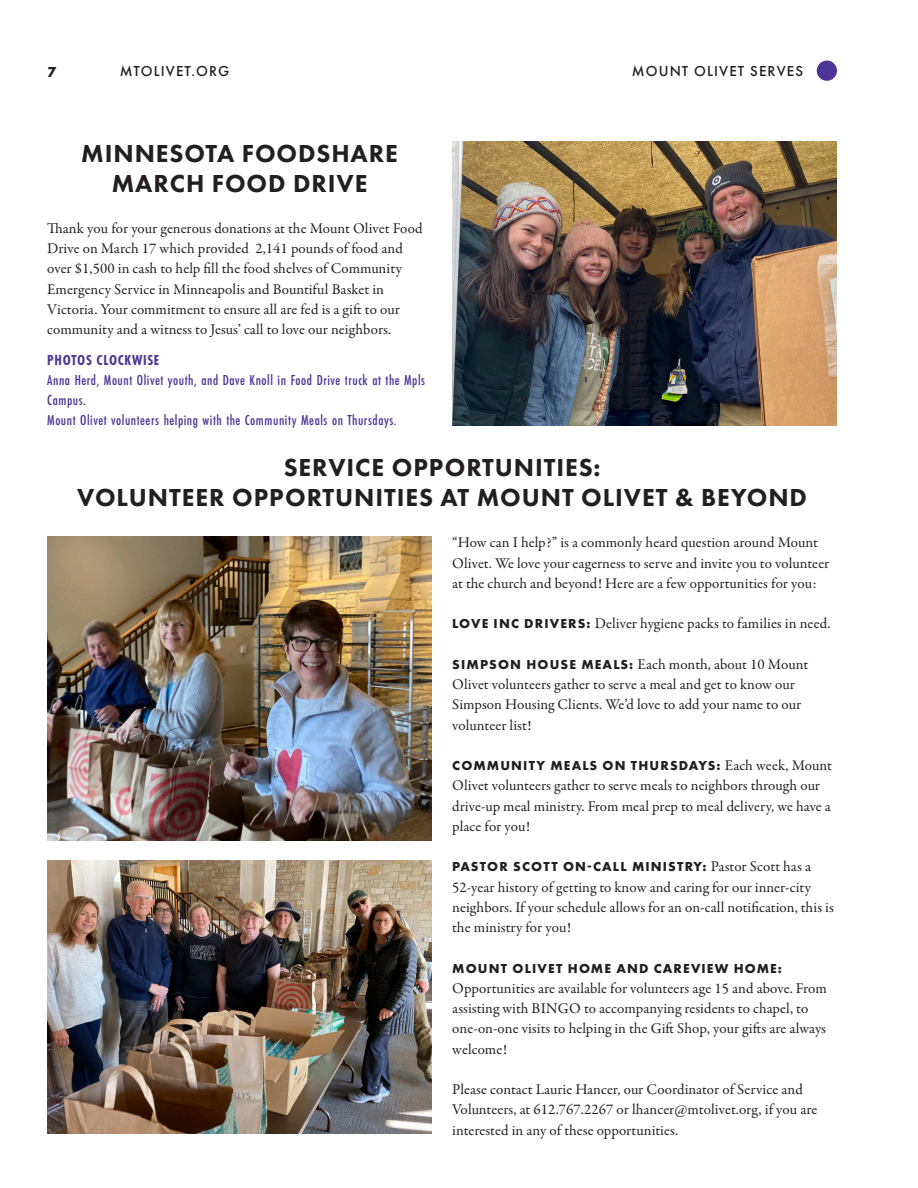
<style>
.page{position:relative;width:918px;height:1188px;background:#fff}
.page>*{position:absolute;margin:0;border:0;box-sizing:border-box;transform-origin:0 0}
.t1{font:800 25.5px/30.3px "Futura PT";letter-spacing:.035em;color:#231f20;text-align:center}
.t2{font:15px/20.2px "Garamond Premr Pro";letter-spacing:.005em;color:#231f20}
.t3{font:500 15px/20.2px "Futura PT Cond";letter-spacing:.035em;color:#4d3595}
.t4{font:500 15px "Futura PT";letter-spacing:.075em;color:#231f20}
.t5{font:700 15px "Futura PT Cond";letter-spacing:.045em;color:#4d3595}
.t6{font:700 15px "Futura PT";color:#231f20}
.t7{font:700 13.5px "Futura PT";letter-spacing:.085em;color:#231f20}
.s1{font-family:"Futura PT";font-weight:700;font-size:13.5px}
.s2{font-family:"Garamond Premr Pro";font-weight:400;font-size:15px}
</style>
<div class="page">
<div style="left:817px;top:61px;width:20px;height:20px;background:#4d3595;border-radius:50%"></div>
<img style="left:452px;top:142px;width:385px;height:283px">
<img style="left:47px;top:537px;width:385px;height:303px">
<img style="left:47px;top:861px;width:385px;height:273px">
<p class="t6" style="left:47px;top:62px;width:10px">7</p>
<p class="t4" style="left:120px;top:62px;width:111px">MTOLIVET.ORG</p>
<p class="t4" style="left:632px;top:62px;width:173px">MOUNT OLIVET SERVES</p>
<p class="t1" style="left:81px;top:138px;width:318px">MINNESOTA FOODSHARE<br>MARCH FOOD DRIVE</p>
<p class="t2" style="left:47px;top:218px;width:377px">Thank you for your generous donations at the Mount Olivet Food Drive on March 17 which provided 2,141 pounds of food and over $1,500 in cash to help fill the food shelves of Community Emergency Service in Minneapolis and Bountiful Basket in Victoria. Your commitment to ensure all are fed is a gift to our community and a witness to Jesus’ call to love our neighbors.</p>
<p class="t5" style="left:47px;top:351px;width:113px">PHOTOS CLOCKWISE</p>
<p class="t3" style="left:47px;top:370px;width:379px">Anna Herd, Mount Olivet youth, and Dave Knoll in Food Drive truck at the Mpls<br>Campus.<br>Mount Olivet volunteers helping with the Community Meals on Thursdays.</p>
<p class="t1" style="left:284px;top:452px;width:319px">SERVICE OPPORTUNITIES:</p>
<p class="t1" style="left:77px;top:482px;width:731px">VOLUNTEER OPPORTUNITIES AT MOUNT OLIVET &amp; BEYOND</p>
<p class="t2" style="left:452px;top:533px;width:379px">“How can I help?” is a commonly heard question around Mount<br>Olivet. We love your eagerness to serve and invite you to volunteer at the church and beyond! Here are a few opportunities for you:</p>
<p class="t2" style="left:452px;top:614px;width:380px"><span class="s1">LOVE INC DRIVERS:</span> Deliver hygiene packs to families in need.</p>
<p class="t2" style="left:452px;top:655px;width:357px"><span class="s1">SIMPSON HOUSE MEALS:</span> Each month, about 10 Mount Olivet volunteers gather to serve a meal and get to know our Simpson Housing Clients. We’d love to add your name to our volunteer list!</p>
<p class="t7" style="left:452px;top:757px;width:381px">COMMUNITY MEALS ON THURSDAYS: <span class="s2">Each week, Mount</span></p>
<p class="t2" style="left:452px;top:776px;width:380px">Olivet volunteers gather to serve meals to neighbors through our drive-up meal ministry. From meal prep to meal delivery, we have a place for you!</p>
<p class="t7" style="left:452px;top:858px;width:360px">PASTOR SCOTT ON-CALL MINISTRY: <span class="s2">Pastor Scott has a</span></p>
<p class="t2" style="left:452px;top:877px;width:383px">52-year history of getting to know and caring for our inner-city neighbors. If your schedule allows for an on-call notification, this is the ministry for you!</p>
<p class="t7" style="left:452px;top:960px;width:331px">MOUNT OLIVET HOME AND CAREVIEW HOME:</p>
<p class="t2" style="left:452px;top:979px;width:376px">Opportunities are available for volunteers age 15 and above. From assisting with BINGO to accompanying residents to chapel, to one-on-one visits to helping in the Gift Shop, your gifts are always welcome!</p>
<p class="t2" style="left:452px;top:1080px;width:367px">Please contact Laurie Hancer, our Coordinator of Service and<br>Volunteers, at 612.767.2267 or lhancer@mtolivet.org, if you are interested in any of these opportunities.</p>
</div>
